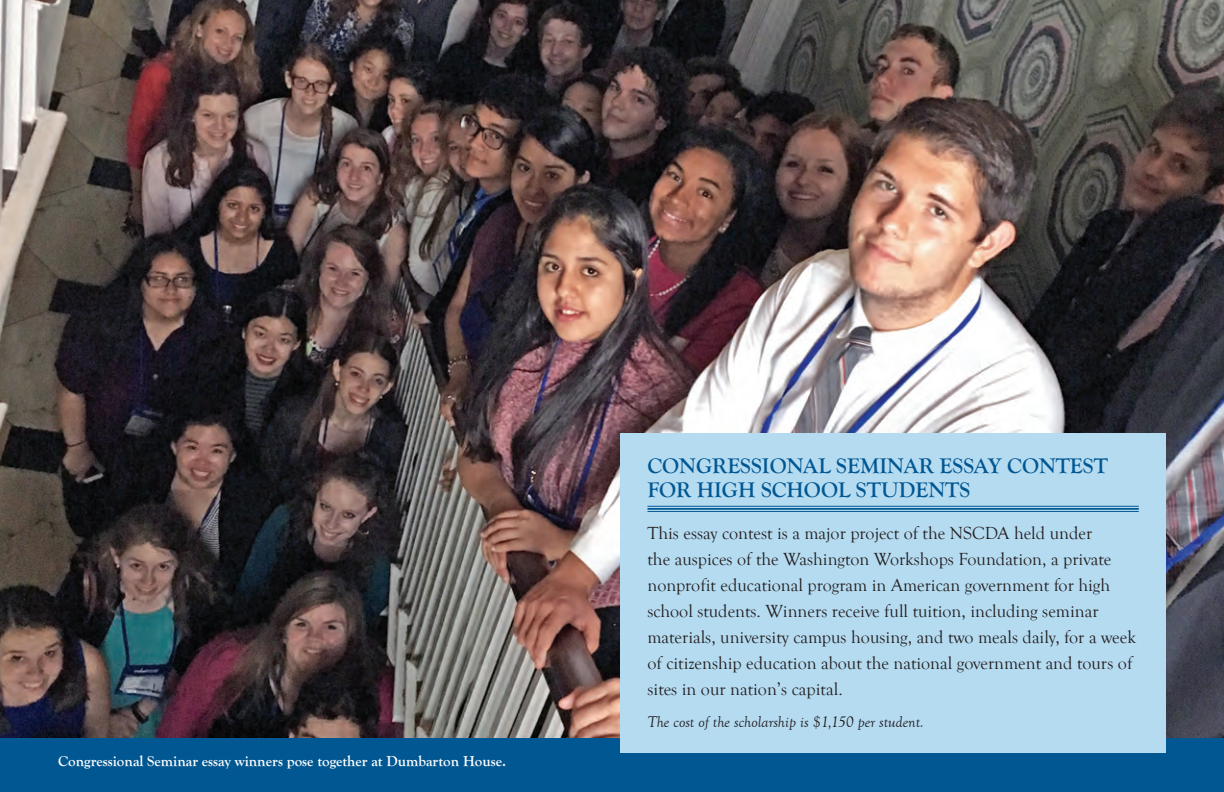
<style>
.page{position:relative;width:1224px;height:792px;background:#fff}
.page>*{position:absolute;margin:0;border:0;box-sizing:border-box;transform-origin:0 0}
.t1{font:700 22px/24px "Goudy Old Style T";color:#015792}
.t2{font:18px/26px "Goudy Old Style T";color:#231f20}
.t3{font:italic 16px "Goudy Old Style T";color:#231f20}
.t4{font:700 15px "Goudy Old Style T";color:#fff}
</style>
<div class="page">
<img style="left:0;top:0;width:1224px;height:739px">
<div style="left:0;top:739px;width:1224px;height:53px;background:#015792"></div>
<div style="left:620px;top:433px;width:546px;height:319px;background:#b5dbf1"></div>
<hr style="left:648px;top:506px;width:491px;height:1px;background:#015792">
<hr style="left:648px;top:508px;width:491px;height:2px;background:#015792">
<hr style="left:648px;top:511px;width:491px;height:1px;background:#015792">
<p class="t4" style="left:58px;top:752px;width:449px">Congressional Seminar essay winners pose together at Dumbarton House.</p>
<p class="t1" style="left:648px;top:454px;width:462px">CONGRESSIONAL SEMINAR ESSAY CONTEST<br>FOR HIGH SCHOOL STUDENTS</p>
<p class="t2" style="left:648px;top:520px;width:490px">This essay contest is a major project of the NSCDA held under<br>the auspices of the Washington Workshops Foundation, a private nonprofit educational program in American government for high school students. Winners receive full tuition, including seminar materials, university campus housing, and two meals daily, for a week of citizenship education about the national government and tours of sites in our nation’s capital.</p>
<p class="t3" style="left:648px;top:713px;width:278px">The cost of the scholarship is $1,150 per student.</p>
</div>
